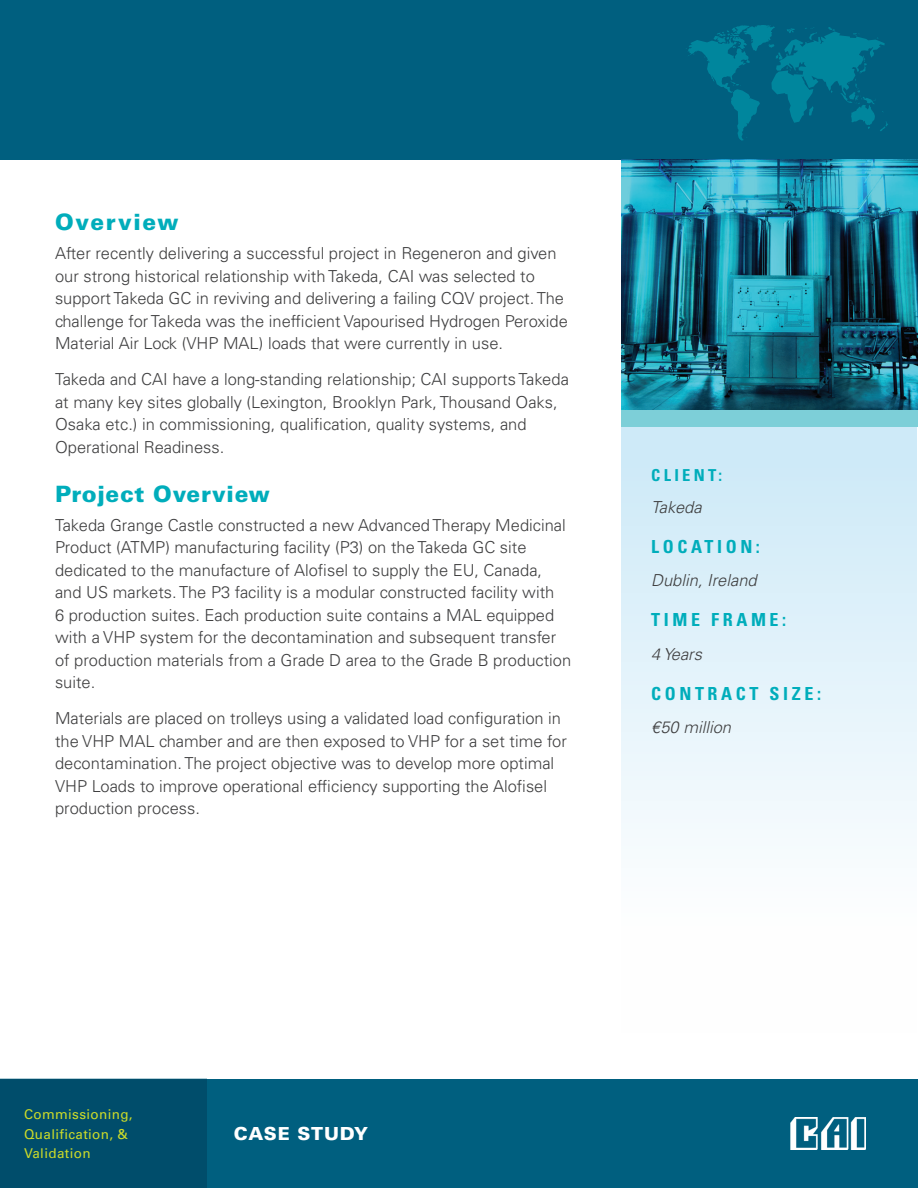
<style>
.page{position:relative;width:918px;height:1188px;background:#fff}
.page>*{position:absolute;margin:0;border:0;box-sizing:border-box;transform-origin:0 0}
.t1{font:900 22.5px "Univers LT Std";letter-spacing:.03em;color:#00adbb}
.t2{font:900 22.5px "Univers LT Std";letter-spacing:.075em;color:#00adbb}
.t3{font:700 condensed 18px "Univers LT Std";letter-spacing:.2em;color:#00adbb}
.t4{font:900 18px "Univers LT Std";letter-spacing:.03em;color:#fff}
.t5{font:300 16.5px/22.5px "Univers LT Std";color:#3e3e3f}
.t6{font:italic 300 16.5px "Univers LT Std";color:#3e3e3f}
.t7{font:700 condensed 16.5px "Univers LT Std";letter-spacing:.2em;color:#00adbb}
.t8{font:13.5px/19.5px "Univers LT Std";letter-spacing:.025em;color:#ccdb29}
</style>
<div class="page">
<div style="left:0;top:1079px;width:918px;height:109px;background:#005f7f"></div>
<div style="left:0;top:1079px;width:206px;height:109px;background:#004d6b"></div>
<img style="left:790px;top:1117px;width:76px;height:33px">
<div style="left:0;top:0;width:918px;height:160px;background:#005f7f"></div>
<svg style="left:686px;top:25px;width:202px;height:116px"></svg>
<div style="left:621px;top:416px;width:295px;height:616px;background:linear-gradient(to bottom,#cbe9f7,#fff)"></div>
<div style="left:621px;top:409px;width:297px;height:18px;background:#7dcfd8"></div>
<img style="left:621px;top:160px;width:296px;height:249px">
<h1 class="t2" style="left:55px;top:208px;width:125px">Overview</h1>
<p class="t5" style="left:55px;top:242px;width:514px">After recently delivering a successful project in Regeneron and given our strong historical relationship with Takeda, CAI was selected to support Takeda GC in reviving and delivering a failing CQV project. The challenge for Takeda was the inefficient Vapourised Hydrogen Peroxide Material Air Lock (VHP MAL) loads that were currently in use.</p>
<p class="t5" style="left:55px;top:368px;width:515px">Takeda and CAI have a long-standing relationship; CAI supports Takeda at many key sites globally (Lexington, Brooklyn Park, Thousand Oaks, Osaka etc.) in commissioning, qualification, quality systems, and Operational Readiness.</p>
<h1 class="t1" style="left:55px;top:479px;width:216px">Project Overview</h1>
<p class="t5" style="left:55px;top:514px;width:518px">Takeda Grange Castle constructed a new Advanced Therapy Medicinal Product (ATMP) manufacturing facility (P3) on the Takeda GC site dedicated to the manufacture of Alofisel to supply the EU, Canada, and US markets. The P3 facility is a modular constructed facility with<br>6 production suites. Each production suite contains a MAL equipped with a VHP system for the decontamination and subsequent transfer of production materials from a Grade D area to the Grade B production suite.</p>
<p class="t5" style="left:55px;top:707px;width:513px">Materials are placed on trolleys using a validated load configuration in the VHP MAL chamber and are then exposed to VHP for a set time for decontamination. The project objective was to develop more optimal VHP Loads to improve operational efficiency supporting the Alofisel production process.</p>
<p class="t7" style="left:651px;top:465px;width:72px">CLIENT:</p>
<p class="t6" style="left:651px;top:497px;width:52px">Takeda</p>
<p class="t3" style="left:651px;top:536px;width:110px">LOCATION:</p>
<p class="t6" style="left:651px;top:570px;width:107px">Dublin, Ireland</p>
<p class="t3" style="left:651px;top:609px;width:136px">TIME FRAME:</p>
<p class="t6" style="left:651px;top:644px;width:52px">4 Years</p>
<p class="t3" style="left:651px;top:683px;width:171px">CONTRACT SIZE:</p>
<p class="t6" style="left:651px;top:717px;width:81px">€50 million</p>
<p class="t8" style="left:24px;top:1105px;width:110px">Commissioning,<br>Qualification, &amp;<br>Validation</p>
<p class="t4" style="left:234px;top:1122px;width:136px">CASE STUDY</p>
</div>
